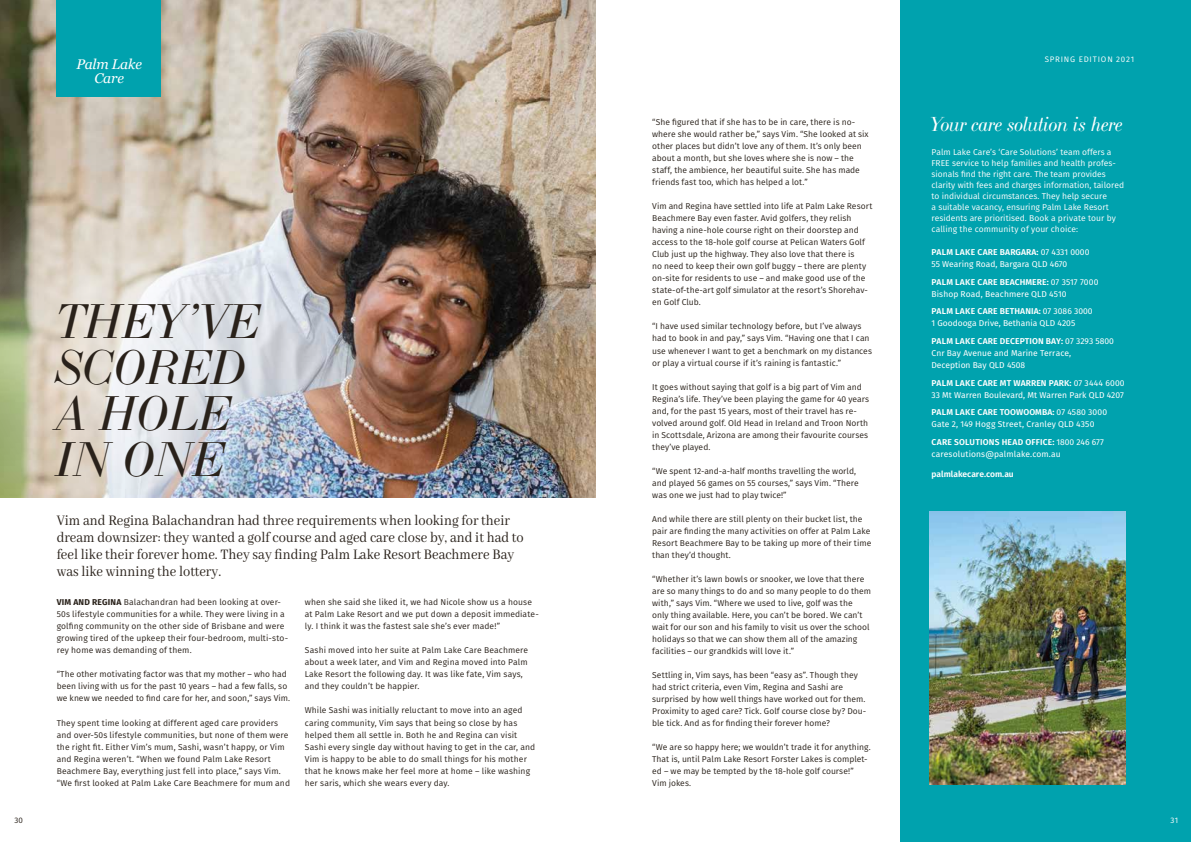
<style>
.page{position:relative;width:1191px;height:842px;background:#fff}
.page>*{position:absolute;margin:0;border:0;box-sizing:border-box;transform-origin:0 0}
.t1{font:italic 48.1px/46.2px "LTC Bodoni 175";color:#29211a}
.t2{font:italic 20px "LTC Bodoni 175";letter-spacing:-.025em;color:#fff}
.t3{font:16px/17px "Abhaya Libre";color:#29211a;scale:.9 1}
.t4{font:italic 14px/13.6px "Georgia";letter-spacing:-.01em;color:#fff;text-align:center}
.t5{font:8.5px/12px "Fira Sans";letter-spacing:.005em;color:#29211a}
.t6{font:8.5px/12px "Fira Sans";letter-spacing:.005em;color:#fff}
.t7{font:8.5px/11px "Fira Sans";color:#fff}
.t8{font:600 8.5px "Fira Sans";color:#fff}
.t9{font:8px "Fira Sans";letter-spacing:.1em;color:#fff}
.t10{font:8px "Fira Sans";color:#29211a}
.s1{font-weight:700}
.s2{font-weight:600}
</style>
<div class="page">
<img style="left:0;top:0;width:595px;height:497px">
<img style="left:0;top:138px;width:374px;height:360px">
<div style="left:900px;top:0;width:291px;height:842px;background:#00a2ae"></div>
<div style="left:57px;top:0;width:104px;height:97px;background:#00a2ae"></div>
<img style="left:930px;top:511px;width:195px;height:274px">
<h3 class="t4" style="left:76px;top:57px;width:67px">Palm Lake<br>Care</h3>
<p class="t9" style="left:1044px;top:54px;width:91px">SPRING EDITION 2021</p>
<h1 class="t1" style="left:57px;top:299px;width:205px">THEY’VE<br>SCORED<br>A HOLE<br>IN ONE</h1>
<p class="t3" style="left:57px;top:512px;width:520px">Vim and Regina Balachandran had three requirements when looking for their dream downsizer: they wanted a golf course and aged care close by, and it had to feel like their forever home. They say finding Palm Lake Resort Beachmere Bay was like winning the lottery.</p>
<p class="t5" style="left:57px;top:597px;width:233px"><span class="s1">VIM AND REGINA</span> Balachandran had been looking at over-50s lifestyle communities for a while. They were living in a golfing community on the other side of Brisbane and were growing tired of the upkeep their four-bedroom, multi-sto&shy;rey home was demanding of them.</p>
<p class="t5" style="left:57px;top:669px;width:235px">“The other motivating factor was that my mother – who had been living with us for the past 10 years – had a few falls, so we knew we needed to find care for her, and soon,” says Vim.</p>
<p class="t5" style="left:57px;top:717px;width:235px">They spent time looking at different aged care providers and over-50s lifestyle communities, but none of them were the right fit. Either Vim’s mum, Sashi, wasn’t happy, or Vim and Regina weren’t. “When we found Palm Lake Resort Beachmere Bay, everything just fell into place,” says Vim. “We first looked at Palm Lake Care Beachmere for mum and</p>
<p class="t5" style="left:305px;top:597px;width:235px">when she said she liked it, we had Nicole show us a house at Palm Lake Resort and we put down a deposit immediate&shy;ly. I think it was the fastest sale she’s ever made!”</p>
<p class="t5" style="left:305px;top:645px;width:225px">Sashi moved into her suite at Palm Lake Care Beachmere about a week later, and Vim and Regina moved into Palm Lake Resort the following day. It was like fate, Vim says, and they couldn’t be happier.</p>
<p class="t5" style="left:305px;top:705px;width:232px">While Sashi was initially reluctant to move into an aged caring community, Vim says that being so close by has helped them all settle in. Both he and Regina can visit Sashi every single day without having to get in the car, and Vim is happy to be able to do small things for his mother that he knows make her feel more at home – like washing her saris, which she wears every day.</p>
<p class="t5" style="left:652px;top:117px;width:218px">“She figured that if she has to be in care, there is no&shy;where she would rather be,” says Vim. “She looked at six other places but didn’t love any of them. It’s only been about a month, but she loves where she is now – the staff, the ambience, her beautiful suite. She has made friends fast too, which has helped a lot.”</p>
<p class="t5" style="left:652px;top:201px;width:222px">Vim and Regina have settled into life at Palm Lake Resort Beachmere Bay even faster. Avid golfers, they relish having a nine-hole course right on their doorstep and access to the 18-hole golf course at Pelican Waters Golf Club just up the highway. They also love that there is<br>no need to keep their own golf buggy – there are plenty on-site for residents to use – and make good use of the state-of-the-art golf simulator at the resort’s Shorehav&shy;en Golf Club.</p>
<p class="t5" style="left:652px;top:321px;width:221px">“I have used similar technology before, but I’ve always had to book in and pay,” says Vim. “Having one that I can use whenever I want to get a benchmark on my distances or play a virtual course if it’s raining is fantastic.”</p>
<p class="t5" style="left:652px;top:381px;width:218px">It goes without saying that golf is a big part of Vim and Regina’s life. They’ve been playing the game for 40 years and, for the past 15 years, most of their travel has re&shy;volved around golf. Old Head in Ireland and Troon North in Scottsdale, Arizona are among their favourite courses they’ve played.</p>
<p class="t5" style="left:652px;top:465px;width:208px">“We spent 12-and-a-half months travelling the world, and played 56 games on 55 courses,” says Vim. “There was one we just had to play twice!”</p>
<p class="t5" style="left:652px;top:513px;width:221px">And while there are still plenty on their bucket list, the pair are finding the many activities on offer at Palm Lake Resort Beachmere Bay to be taking up more of their time than they’d thought.</p>
<p class="t5" style="left:652px;top:573px;width:220px">“Whether it’s lawn bowls or snooker, we love that there are so many things to do and so many people to do them with,” says Vim. “Where we used to live, golf was the only thing available. Here, you can’t be bored. We can’t wait for our son and his family to visit us over the school holidays so that we can show them all of the amazing facilities – our grandkids will love it.”</p>
<p class="t5" style="left:652px;top:669px;width:215px">Settling in, Vim says, has been “easy as”. Though they had strict criteria, even Vim, Regina and Sashi are surprised by how well things have worked out for them.<br>Proximity to aged care? Tick. Golf course close by? Dou&shy;ble tick. And as for finding their forever home?</p>
<p class="t5" style="left:652px;top:741px;width:220px">“We are so happy here; we wouldn’t trade it for anything.<br>That is, until Palm Lake Resort Forster Lakes is complet&shy;ed – we may be tempted by the 18-hole golf course!”<br>Vim jokes.</p>
<h2 class="t2" style="left:930px;top:113px;width:195px">Your care solution is here</h2>
<p class="t7" style="left:931px;top:147px;width:194px">Palm Lake Care’s ‘Care Solutions’ team offers a FREE service to help families and health profes&shy;sionals find the right care. The team provides clarity with fees and charges information, tailored to individual circumstances. They help secure<br>a suitable vacancy, ensuring Palm Lake Resort residents are prioritised. Book a private tour by calling the community of your choice:</p>
<p class="t6" style="left:931px;top:246px;width:159px"><span class="s2">PALM LAKE CARE BARGARA:</span> 07 4331 0000<br>55 Wearing Road, Bargara QLD 4670</p>
<p class="t6" style="left:931px;top:275px;width:168px"><span class="s2">PALM LAKE CARE BEACHMERE:</span> 07 3517 7000<br>Bishop Road, Beachmere QLD 4510</p>
<p class="t6" style="left:931px;top:305px;width:163px"><span class="s2">PALM LAKE CARE BETHANIA:</span> 07 3086 3000<br>1 Goodooga Drive, Bethania QLD 4205</p>
<p class="t6" style="left:931px;top:335px;width:184px"><span class="s2">PALM LAKE CARE DECEPTION BAY:</span> 07 3293 5800<br>Cnr Bay Avenue and Marine Terrace,<br>Deception Bay QLD 4508</p>
<p class="t6" style="left:931px;top:376px;width:195px"><span class="s2">PALM LAKE CARE MT WARREN PARK:</span> 07 3444 6000<br>33 Mt Warren Boulevard, Mt Warren Park QLD 4207</p>
<p class="t6" style="left:931px;top:406px;width:177px"><span class="s2">PALM LAKE CARE TOOWOOMBA:</span> 07 4580 3000<br>Gate 2, 149 Hogg Street, Cranley QLD 4350</p>
<p class="t6" style="left:931px;top:436px;width:174px"><span class="s2">CARE SOLUTIONS HEAD OFFICE:</span> 1800 246 677 caresolutions@palmlake.com.au</p>
<p class="t8" style="left:931px;top:467px;width:84px">palmlakecare.com.au</p>
<p class="t10" style="left:14px;top:814px;width:10px">30</p>
<p class="t9" style="left:1170px;top:814px;width:9px">31</p>
</div>
